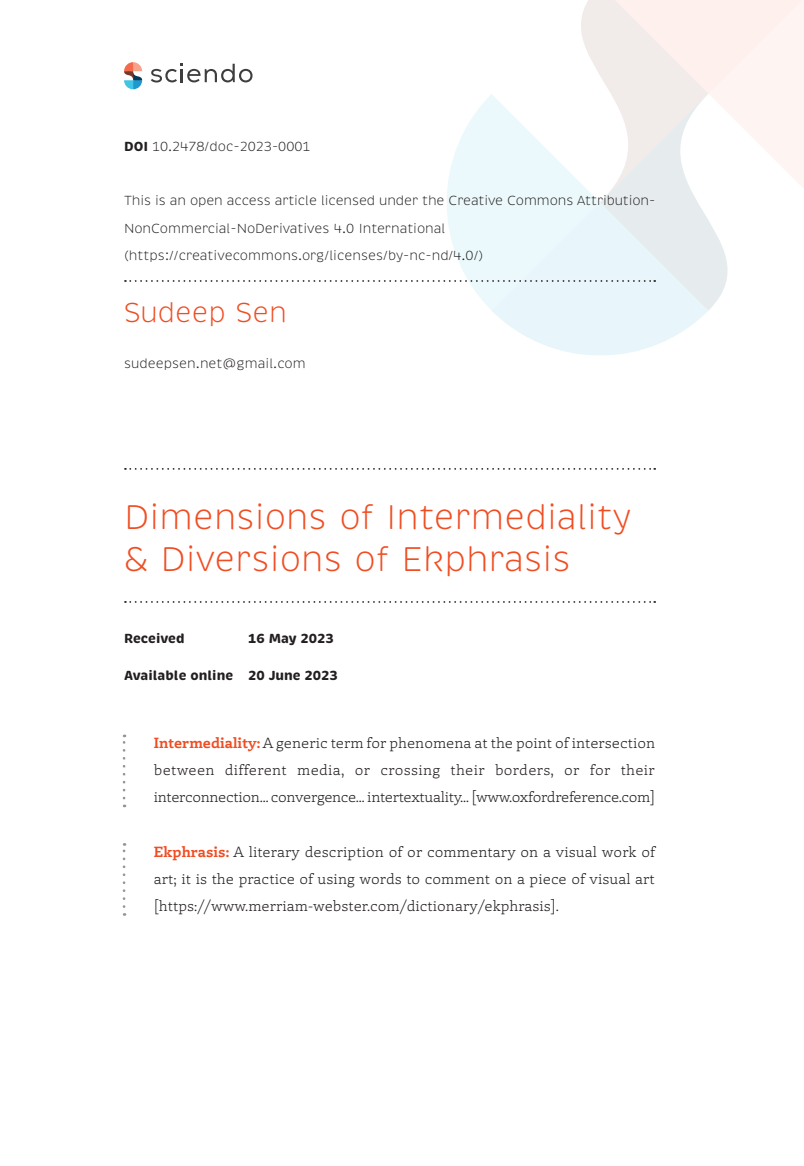
<style>
.page{position:relative;width:804px;height:1166px;background:#fff}
.page>*{position:absolute;margin:0;border:0;box-sizing:border-box;transform-origin:0 0}
.tytul{font:300 35px/42px "Brevia";color:#f04d22}
.autor{font:300 28px "Brevia";color:#f04d22}
.kropki_lewa{font:15.75px/27.1px "Laski Slab";letter-spacing:-.02em;color:#231f20;text-align:justify}
.autor_dane{font:300 13.47px/27.1px "Brevia";letter-spacing:-.005em;color:#231f20}
.received{font:700 13.47px "Brevia";color:#231f20}
.doi{font:300 13.47px "Brevia";color:#231f20}
.s1{font-weight:700}
.s2{font-weight:700;color:#f04d22}
</style>
<div class="page">
<svg style="left:124px;top:0;width:680px;height:355px"></svg>
<svg style="left:125px;top:468px;width:530px;height:2px"></svg>
<svg style="left:125px;top:601px;width:530px;height:2px"></svg>
<svg style="left:123px;top:734px;width:2px;height:64px"></svg>
<svg style="left:123px;top:843px;width:2px;height:63px"></svg>
<p class="doi" style="left:124px;top:138px;width:188px"><span class="s1">DOI</span> 10.2478/doc- 2023-0001</p>
<p class="autor_dane" style="left:124px;top:187px;width:530px">This is an open access article licensed under the Creative Commons Attribution-<br>NonCommercial- NoDerivatives 4.0 International</p>
<p class="autor_dane" style="left:124px;top:242px;width:361px">(https://creativecommons.org/licenses/by- nc- nd/4.0/)</p>
<h1 class="autor" style="left:124px;top:295px;width:164px">Sudeep Sen</h1>
<p class="autor_dane" style="left:124px;top:350px;width:183px">sudeepsen.net@gmail.com</p>
<h2 class="tytul" style="left:124px;top:497px;width:508px">Dimensions of Intermediality &amp; Diversions of Ekphrasis</h2>
<p class="received" style="left:124px;top:630px;width:62px">Received</p>
<p class="received" style="left:248px;top:630px;width:87px">16 May 2023</p>
<p class="received" style="left:124px;top:667px;width:215px">Available online 20 June 2023</p>
<p class="kropki_lewa" style="left:154px;top:729px;width:503px"><span class="s2">Intermediality:</span> A generic term for phenomena at the point of intersection between different media, or crossing their borders, or for their interconnection… convergence… intertextuality… [www.oxfordreference.com]</p>
<p class="kropki_lewa" style="left:154px;top:837px;width:503px"><span class="s2">Ekphrasis:</span> A literary description of or commentary on a visual work of art; it is the practice of using words to comment on a piece of visual art [https://www.merriam‑webster.com/dictionary/ekphrasis].</p>
</div>
